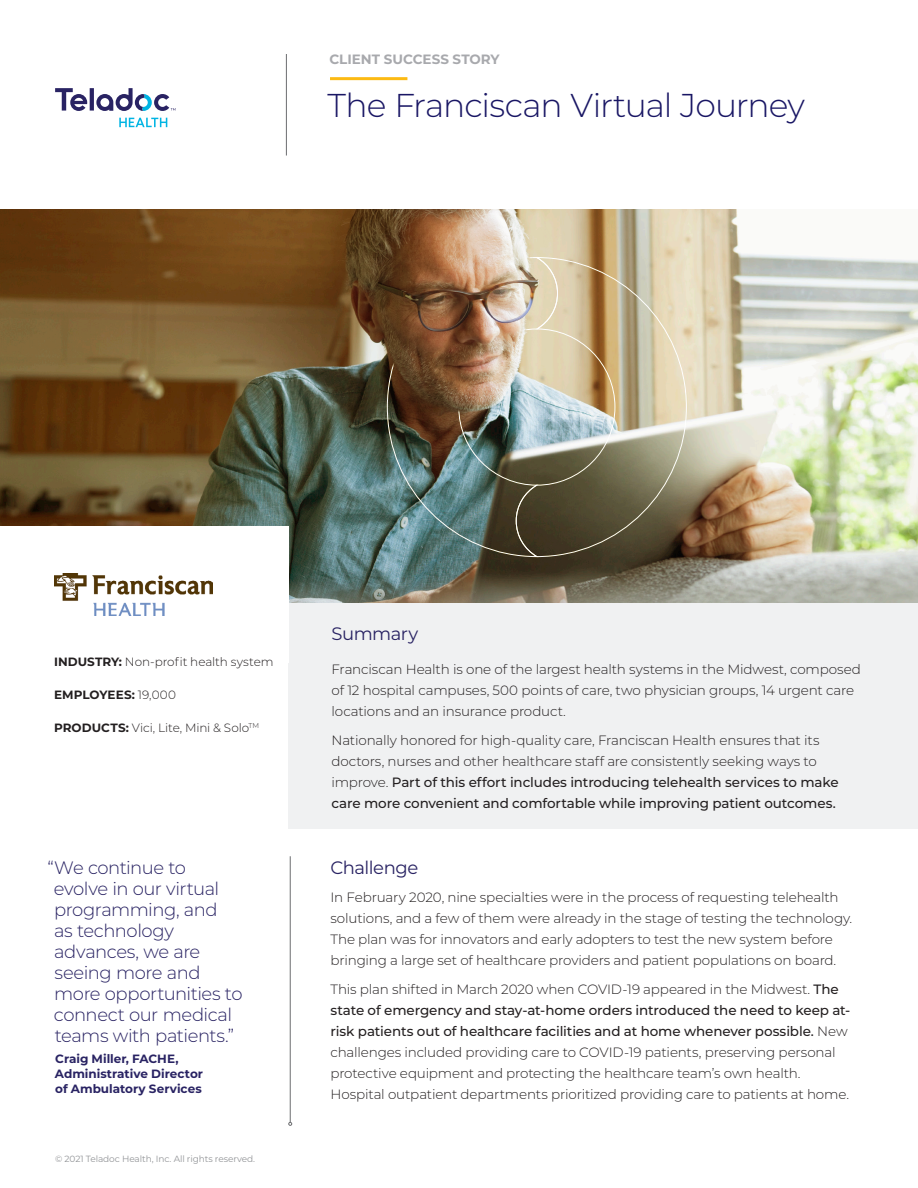
<style>
.page{position:relative;width:918px;height:1188px;background:#fff}
.page>*{position:absolute;margin:0;border:0;box-sizing:border-box;transform-origin:0 0}
.head{font:300 33px "Montserrat";letter-spacing:-.03em;color:#191664}
.bullets{font:300 18px/21px "Montserrat";letter-spacing:-.025em;color:#292363}
.t1{font:18px "Montserrat";letter-spacing:-.025em;color:#292363}
.t2{font:300 13.5px/21px "Montserrat";letter-spacing:-.01em;color:#231f20}
.t3{font:700 13.5px "Montserrat";color:#a8a9ad}
.t4{font:300 12px "Montserrat";letter-spacing:-.005em;color:#231f20}
.bullets-2{font:700 12px/15px "Montserrat";color:#292363}
.t5{font:700 12px "Montserrat";letter-spacing:.01em;color:#231f20}
.t6{font:9px "Montserrat";letter-spacing:-.01em;color:#939598}
.s1{font-weight:700}
.s2{font-weight:300}
.s3{font-weight:500}
</style>
<div class="page">
<svg style="left:55px;top:88px;width:121px;height:39px"></svg>
<hr style="left:286px;top:54px;width:1px;height:102px;background:#6c6d70">
<hr style="left:290px;top:856px;width:1px;height:266px;background:#6c6d70">
<svg style="left:288px;top:1122px;width:4px;height:4px"></svg>
<hr style="left:330px;top:77px;width:77px;height:3px;background:#fcba13">
<div style="left:288px;top:603px;width:630px;height:226px;background:#f0f1f2"></div>
<img style="left:0;top:210px;width:918px;height:393px">
<div style="left:0;top:526px;width:288px;height:137px;background:#fff"></div>
<img style="left:54px;top:574px;width:159px;height:42px">
<p class="t3" style="left:329px;top:49px;width:172px">CLIENT SUCCESS STORY</p>
<p class="head" style="left:327px;top:83px;width:479px">The Franciscan Virtual Journey</p>
<p class="t4" style="left:54px;top:653px;width:221px"><span class="s1">INDUSTRY:</span> Non-profit health system</p>
<p class="t5" style="left:54px;top:686px;width:123px">EMPLOYEES: <span class="s2">19,000</span></p>
<p class="t4" style="left:54px;top:719px;width:207px"><span class="s1">PRODUCTS:</span> Vici, Lite, Mini &amp; Solo<sup>TM</sup></p>
<p class="bullets" style="left:54px;top:856px;width:190px;text-indent:-6px">“We continue to evolve in our virtual programming, and<br>as technology advances, we are seeing more and more opportunities to connect our medical teams with patients.”</p>
<p class="bullets-2" style="left:55px;top:1051px;width:150px">Craig Miller, FACHE,<br>Administrative Director of Ambulatory Services</p>
<p class="t6" style="left:55px;top:1153px;width:201px">© 2021 Teladoc Health, Inc. All rights reserved.</p>
<p class="t1" style="left:332px;top:621px;width:88px">Summary</p>
<p class="t2" style="left:332px;top:659px;width:531px">Franciscan Health is one of the largest health systems in the Midwest, composed of 12 hospital campuses, 500 points of care, two physician groups, 14 urgent care locations and an insurance product.</p>
<p class="t2" style="left:332px;top:729px;width:509px">Nationally honored for high-quality care, Franciscan Health ensures that its doctors, nurses and other healthcare staff are consistently seeking ways to improve. <span class="s3">Part of this effort includes introducing telehealth services to make care more convenient and comfortable while improving patient outcomes.</span></p>
<p class="t1" style="left:330px;top:855px;width:89px">Challenge</p>
<p class="t2" style="left:330px;top:887px;width:523px">In February 2020, nine specialties were in the process of requesting telehealth solutions, and a few of them were already in the stage of testing the technology.<br>The plan was for innovators and early adopters to test the new system before bringing a large set of healthcare providers and patient populations on board.</p>
<p class="t2" style="left:330px;top:978px;width:521px">This plan shifted in March 2020 when COVID-19 appeared in the Midwest. <span class="s3">The state of emergency and stay-at-home orders introduced the need to keep at&shy;risk patients out of healthcare facilities and at home whenever possible.</span> New challenges included providing care to COVID-19 patients, preserving personal protective equipment and protecting the healthcare team’s own health.<br>Hospital outpatient departments prioritized providing care to patients at home.</p>
</div>
